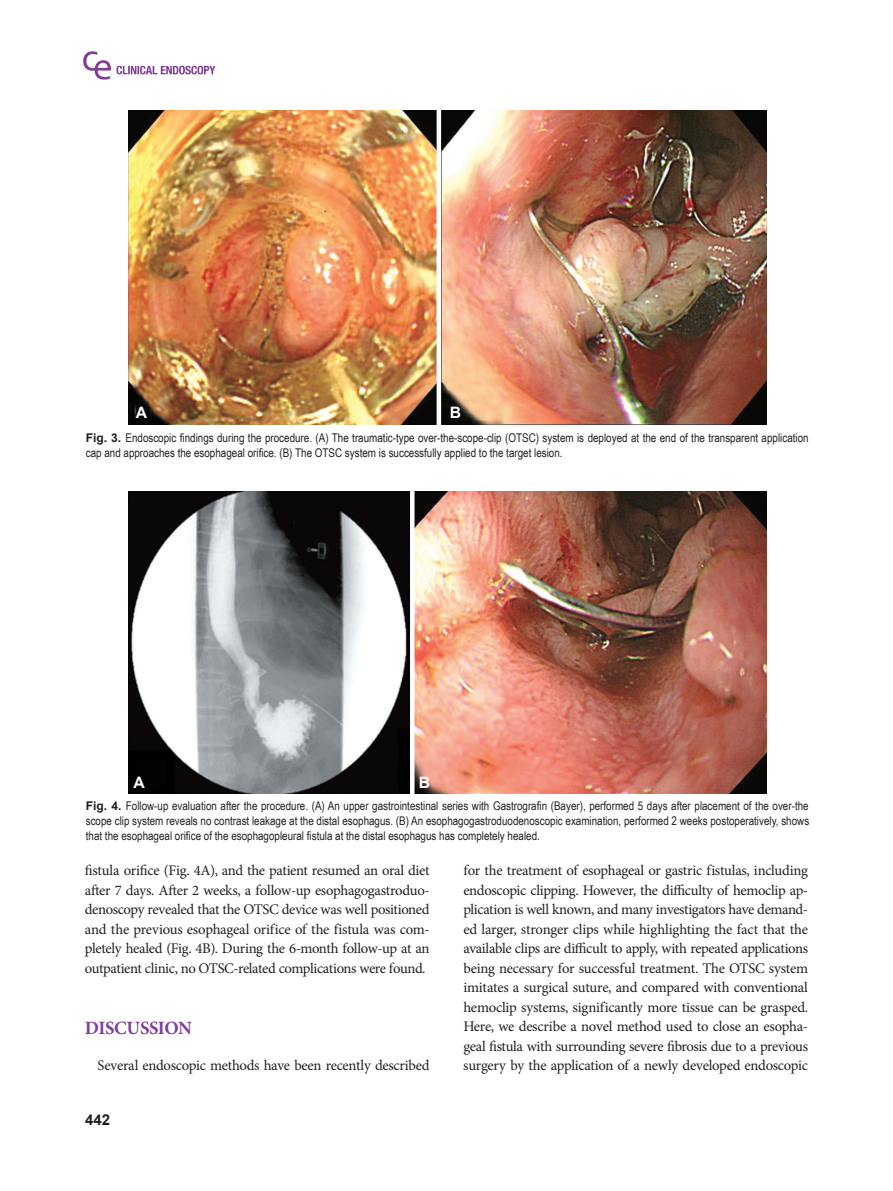
<style>
.page{position:relative;width:893px;height:1191px;background:#fff}
.page>*{position:absolute;margin:0;border:0;box-sizing:border-box;transform-origin:0 0}
.타이틀_서론{font:700 18.75px "Minion Pro";letter-spacing:-.025em;color:#7e3e98}
.t1{font:700 15.75px "Arial";color:#fff}
.t2{font:700 15px "Arial";color:#231f20}
.본문{font:14.7px/19.5px "Minion Pro";letter-spacing:-.025em;color:#231f20;text-align:justify}
.표_타이틀{font:12px/15px "Arial Narrow";color:#231f20}
.s1{font-family:"Arial";font-weight:700}
</style>
<div class="page">
<svg style="left:117px;top:66px;width:98px;height:8px"></svg>
<svg style="left:83px;top:51px;width:28px;height:29px"></svg>
<img style="left:128px;top:110px;width:638px;height:314px">
<hr style="left:437px;top:106px;width:4px;height:321px;background:#fff">
<img style="left:129px;top:492px;width:638px;height:301px">
<div style="left:410px;top:488px;width:5px;height:308px;background:#fff"></div>
<p class="t1" style="left:136px;top:401px;width:13px">A</p>
<p class="t1" style="left:450px;top:401px;width:13px">B</p>
<p class="표_타이틀" style="left:86px;top:430px;width:724px"><span class="s1">Fig. 3.</span> Endoscopic findings during the procedure. (A) The traumatic-type over-the-scope-clip (OTSC) system is deployed at the end of the transparent application cap and approaches the esophageal orifice. (B) The OTSC system is successfully applied to the target lesion.</p>
<p class="t1" style="left:134px;top:771px;width:13px">A</p>
<p class="t1" style="left:419px;top:771px;width:13px">B</p>
<p class="표_타이틀" style="left:86px;top:797px;width:725px;text-align:justify"><span class="s1">Fig. 4.</span> Follow-up evaluation after the procedure. (A) An upper gastrointestinal series with Gastrografin (Bayer), performed 5 days after placement of the over-the scope clip system reveals no contrast leakage at the distal esophagus. (B) An esophagogastroduodenoscopic examination, performed 2 weeks postoperatively, shows that the esophageal orifice of the esophagopleural fistula at the distal esophagus has completely healed.</p>
<p class="본문" style="left:85px;top:860px;width:346px">fistula orifice (Fig. 4A), and the patient resumed an oral diet after 7 days. After 2 weeks, a follow-up esophagogastroduo&shy;denoscopy revealed that the OTSC device was well positioned and the previous esophageal orifice of the fistula was com&shy;pletely healed (Fig. 4B). During the 6-month follow-up at an outpatient clinic, no OTSC-related complications were found.</p>
<p class="타이틀_서론" style="left:85px;top:1015px;width:109px">DISCUSSION</p>
<p class="본문" style="left:98px;top:1055px;width:333px">Several endoscopic methods have been recently described</p>
<p class="t2" style="left:85px;top:1109px;width:27px">442</p>
<p class="본문" style="left:463px;top:860px;width:346px">for the treatment of esophageal or gastric fistulas, including endoscopic clipping. However, the difficulty of hemoclip ap&shy;plication is well known, and many investigators have demand&shy;ed larger, stronger clips while highlighting the fact that the available clips are difficult to apply, with repeated applications being necessary for successful treatment. The OTSC system imitates a surgical suture, and compared with conventional hemoclip systems, significantly more tissue can be grasped.<br>Here, we describe a novel method used to close an esopha&shy;geal fistula with surrounding severe fibrosis due to a previous surgery by the application of a newly developed endoscopic</p>
</div>
